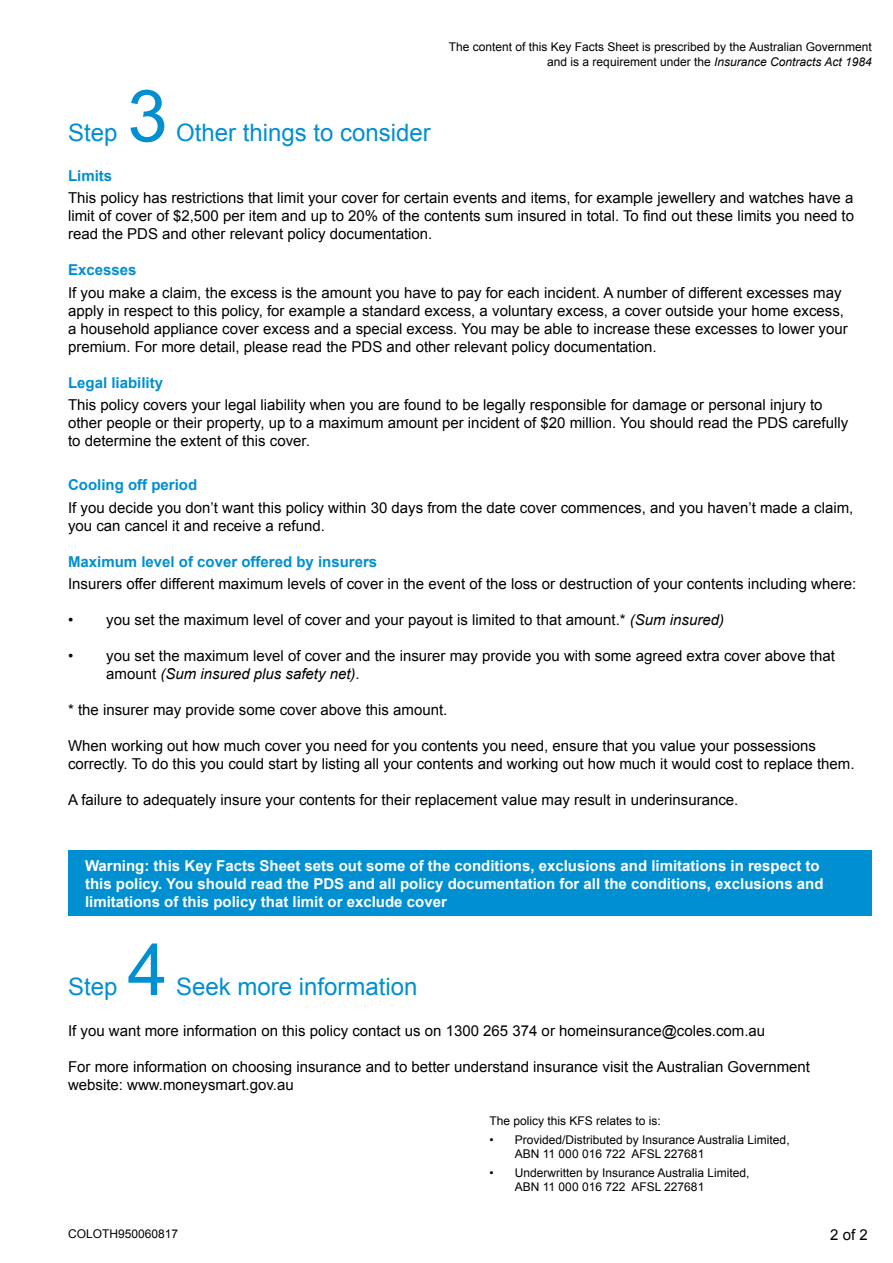
<style>
.page{position:relative;width:893px;height:1263px;background:#fff}
.page>*{position:absolute;margin:0;border:0;box-sizing:border-box;transform-origin:0 0}
.t1{font:72px "Arial";color:#008fd0}
.t2{font:24px "Arial";color:#008fd0}
.t3{font:15px/18px "Arial";color:#000}
.t4{font:700 15px/18px "Arial";color:#fff}
.t5{font:700 15px "Arial";color:#008fd0}
.t6{font:12px/14.4px "Arial";color:#000}
.s1{font-style:italic}
</style>
<div class="page">
<div style="left:68px;top:850px;width:804px;height:66px;background:#008fd0"></div>
<h1 class="t1" style="left:128px;top:69px;width:42px">3</h1>
<h2 class="t2" style="left:68px;top:117px;width:51px">Step</h2>
<h2 class="t2" style="left:176px;top:117px;width:256px">Other things to consider</h2>
<p class="t6" style="left:449px;top:40px;width:424px;text-align:right">The content of this Key Facts Sheet is prescribed by the Australian Government and is a requirement under the <span class="s1">Insurance Contracts Act 1984</span></p>
<p class="t5" style="left:68px;top:166px;width:46px">Limits</p>
<p class="t3" style="left:68px;top:189px;width:787px;text-align:justify">This policy has restrictions that limit your cover for certain events and items, for example jewellery and watches have a limit of cover of $2,500 per item and up to 20% of the contents sum insured in total. To find out these limits you need to read the PDS and other relevant policy documentation.</p>
<p class="t5" style="left:68px;top:260px;width:70px">Excesses</p>
<p class="t3" style="left:68px;top:283px;width:781px">If you make a claim, the excess is the amount you have to pay for each incident. A number of different excesses may apply in respect to this policy, for example a standard excess, a voluntary excess, a cover outside your home excess, a household appliance cover excess and a special excess. You may be able to increase these excesses to lower your premium. For more detail, please read the PDS and other relevant policy documentation.</p>
<p class="t5" style="left:68px;top:372px;width:97px">Legal liability</p>
<p class="t3" style="left:68px;top:396px;width:782px">This policy covers your legal liability when you are found to be legally responsible for damage or personal injury to other people or their property, up to a maximum amount per incident of $20 million. You should read the PDS carefully to determine the extent of this cover.</p>
<p class="t5" style="left:68px;top:475px;width:131px">Cooling off period</p>
<p class="t3" style="left:68px;top:498px;width:787px">If you decide you don’t want this policy within 30 days from the date cover commences, and you haven’t made a claim, you can cancel it and receive a refund.</p>
<p class="t5" style="left:68px;top:551px;width:311px">Maximum level of cover offered by insurers</p>
<p class="t3" style="left:68px;top:575px;width:790px">Insurers offer different maximum levels of cover in the event of the loss or destruction of your contents including where:</p>
<p class="t3" style="left:68px;top:611px;width:658px">• you set the maximum level of cover and your payout is limited to that amount.* <span class="s1">(Sum insured)</span></p>
<p class="t3" style="left:106px;top:647px;width:730px;text-indent:-38px">• you set the maximum level of cover and the insurer may provide you with some agreed extra cover above that amount <span class="s1">(Sum insured plus safety net)</span>.</p>
<p class="t3" style="left:68px;top:701px;width:381px">* the insurer may provide some cover above this amount.</p>
<p class="t3" style="left:68px;top:737px;width:788px">When working out how much cover you need for you contents you need, ensure that you value your possessions correctly. To do this you could start by listing all your contents and working out how much it would cost to replace them.</p>
<p class="t3" style="left:68px;top:791px;width:672px">A failure to adequately insure your contents for their replacement value may result in underinsurance.</p>
<p class="t4" style="left:85px;top:857px;width:740px">Warning: this Key Facts Sheet sets out some of the conditions, exclusions and limitations in respect to this policy. You should read the PDS and all policy documentation for all the conditions, exclusions and limitations of this policy that limit or exclude cover</p>
<h1 class="t1" style="left:128px;top:923px;width:42px">4</h1>
<h2 class="t2" style="left:68px;top:971px;width:51px">Step</h2>
<h2 class="t2" style="left:176px;top:971px;width:243px">Seek more information</h2>
<p class="t3" style="left:68px;top:1022px;width:699px">If you want more information on this policy contact us on 1300 265 374 or homeinsurance@coles.com.au</p>
<p class="t3" style="left:68px;top:1058px;width:744px">For more information on choosing insurance and to better understand insurance visit the Australian Government website: www.moneysmart.gov.au</p>
<p class="t6" style="left:68px;top:1226px;width:112px">COLOTH950060817</p>
<p class="t6" style="left:489px;top:1114px;width:173px">The policy this KFS relates to is:</p>
<p class="t6" style="left:515px;top:1132px;width:276px;text-indent:-26px">• Provided/Distributed by Insurance Australia Limited,<br>ABN 11 000 016 722 AFSL 227681</p>
<p class="t6" style="left:515px;top:1165px;width:236px;text-indent:-26px">• Underwritten by Insurance Australia Limited,<br>ABN 11 000 016 722 AFSL 227681</p>
<p class="t3" style="left:830px;top:1226px;width:39px">2 of 2</p>
</div>
